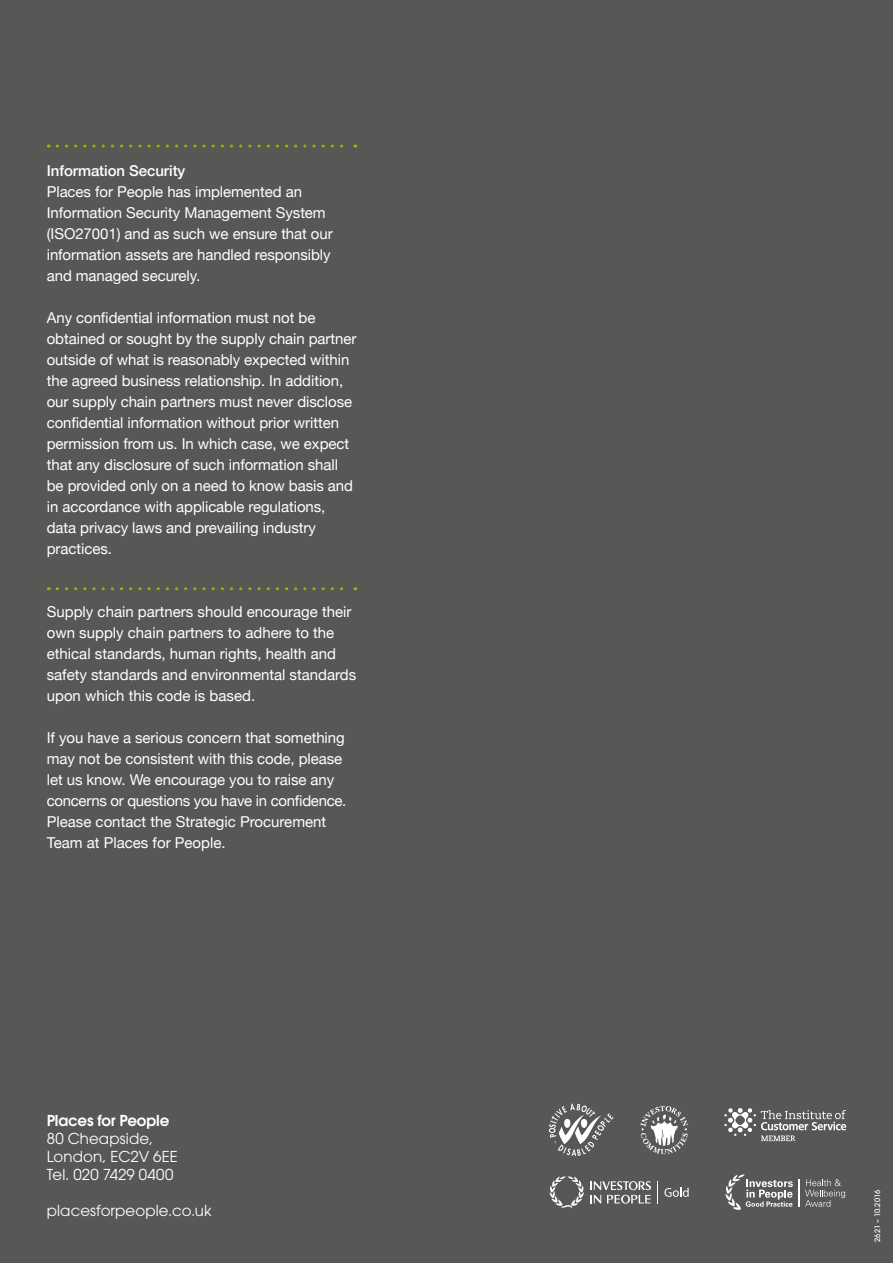
<style>
.page{position:relative;width:893px;height:1263px;background:#575756}
.page>*{position:absolute;margin:0;border:0;box-sizing:border-box;transform-origin:0 0}
.t1{font:15px/21px "Helvetica Neue";letter-spacing:-.005em;color:#fff}
.t2{font:15px/18px "ITC Avant Garde Std";letter-spacing:.01em;color:#fff}
.t3{font:500 15px "Helvetica Neue";letter-spacing:-.005em;color:#fff}
.t4{font:600 15px "ITC Avant Garde Std";letter-spacing:-.01em;color:#fff}
.t5{font:500 7.5px "ITC Avant Garde Std";color:#fff}
</style>
<div class="page">
<svg style="left:57px;top:587px;width:299px;height:3px"></svg>
<svg style="left:57px;top:145px;width:299px;height:3px"></svg>
<svg style="left:549px;top:1103px;width:65px;height:53px"></svg>
<img style="left:640px;top:1105px;width:48px;height:50px">
<svg style="left:549px;top:1176px;width:35px;height:32px"></svg>
<svg style="left:591px;top:1181px;width:60px;height:23px"></svg>
<svg style="left:657px;top:1181px;width:1px;height:22px"></svg>
<svg style="left:664px;top:1188px;width:25px;height:9px"></svg>
<svg style="left:799px;top:1179px;width:46px;height:28px"></svg>
<svg style="left:725px;top:1174px;width:68px;height:36px"></svg>
<svg style="left:724px;top:1108px;width:122px;height:33px"></svg>
<p class="t3" style="left:47px;top:158px;width:140px">Information Security</p>
<p class="t1" style="left:47px;top:182px;width:287px">Places for People has implemented an Information Security Management System (ISO27001) and as such we ensure that our information assets are handled responsibly and managed securely.</p>
<p class="t1" style="left:47px;top:308px;width:311px">Any confidential information must not be obtained or sought by the supply chain partner outside of what is reasonably expected within the agreed business relationship. In addition, our supply chain partners must never disclose confidential information without prior written permission from us. In which case, we expect that any disclosure of such information shall be provided only on a need to know basis and in accordance with applicable regulations, data privacy laws and prevailing industry practices.</p>
<p class="t1" style="left:47px;top:602px;width:311px">Supply chain partners should encourage their own supply chain partners to adhere to the ethical standards, human rights, health and safety standards and environmental standards upon which this code is based.</p>
<p class="t1" style="left:47px;top:728px;width:301px">If you have a serious concern that something may not be consistent with this code, please let us know. We encourage you to raise any concerns or questions you have in confidence.<br>Please contact the Strategic Procurement Team at Places for People.</p>
<p class="t4" style="left:47px;top:1111px;width:124px">Places for People</p>
<p class="t2" style="left:47px;top:1129px;width:132px">80 Cheapside,<br>London, EC2V 6EE<br>Tel. 020 7429 0400</p>
<p class="t2" style="left:47px;top:1201px;width:166px">placesforpeople.co.uk</p>
<p class="t5" style="left:873px;top:1242px;width:53px;rotate:-90deg">2621 – 10.2016</p>
</div>
